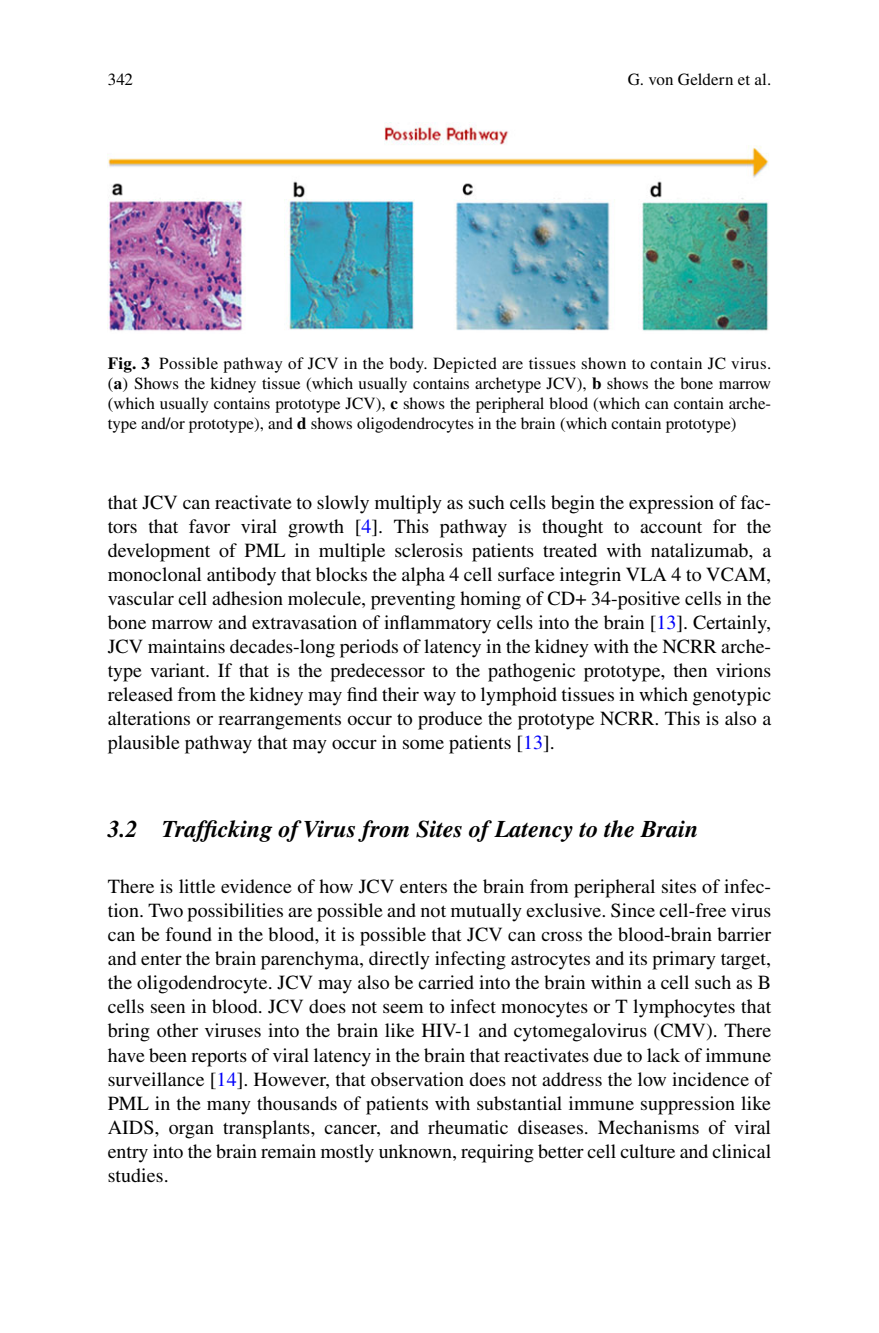
<style>
.page{position:relative;width:879px;height:1333px;background:#fff}
.page>*{position:absolute;margin:0;border:0;box-sizing:border-box;transform-origin:0 0}
.t1{font:italic 700 24px "Times";color:#000}
.t2{font:20px/24px "Times";color:#000;text-align:justify}
.t3{font:17px/20px "Times";color:#000;text-align:justify}
.s1{font-weight:700}
.s2{color:#0000fa}
</style>
<div class="page">
<img style="left:108px;top:122px;width:661px;height:209px">
<p class="t3" style="left:108px;top:71px;width:27px">342</p>
<p class="t3" style="left:628px;top:71px;width:145px">G. von Geldern et al.</p>
<p class="t3" style="left:108px;top:354px;width:665px"><span class="s1">Fig. 3</span> Possible pathway of JCV in the body. Depicted are tissues shown to contain JC virus. ( <span class="s1">a</span> ) Shows the kidney tissue (which usually contains archetype JCV), <span class="s1">b</span> shows the bone marrow (which usually contains prototype JCV), <span class="s1">c</span> shows the peripheral blood (which can contain arche&shy;type and/or prototype), and <span class="s1">d</span> shows oligodendrocytes in the brain (which contain prototype)</p>
<p class="t2" style="left:108px;top:492px;width:665px">that JCV can reactivate to slowly multiply as such cells begin the expression of fac&shy;tors that favor viral growth [ <span class="s2">4</span> ]. This pathway is thought to account for the development of PML in multiple sclerosis patients treated with natalizumab, a monoclonal antibody that blocks the alpha 4 cell surface integrin VLA 4 to VCAM, vascular cell adhesion molecule, preventing homing of CD+ 34-positive cells in the bone marrow and extravasation of inflammatory cells into the brain [ <span class="s2">13</span> ]. Certainly, JCV maintains decades-long periods of latency in the kidney with the NCRR arche&shy;type variant. If that is the predecessor to the pathogenic prototype, then virions released from the kidney may find their way to lymphoid tissues in which genotypic alterations or rearrangements occur to produce the prototype NCRR. This is also a plausible pathway that may occur in some patients [ <span class="s2">13</span> ].</p>
<p class="t1" style="left:108px;top:820px;width:592px">3.2 Trafficking of Virus from Sites of Latency to the Brain</p>
<p class="t2" style="left:108px;top:876px;width:665px">There is little evidence of how JCV enters the brain from peripheral sites of infec&shy;tion. Two possibilities are possible and not mutually exclusive. Since cell-free virus can be found in the blood, it is possible that JCV can cross the blood-brain barrier and enter the brain parenchyma, directly infecting astrocytes and its primary target, the oligodendrocyte. JCV may also be carried into the brain within a cell such as B cells seen in blood. JCV does not seem to infect monocytes or T lymphocytes that bring other viruses into the brain like HIV-1 and cytomegalovirus (CMV). There have been reports of viral latency in the brain that reactivates due to lack of immune surveillance [ <span class="s2">14</span> ]. However, that observation does not address the low incidence of PML in the many thousands of patients with substantial immune suppression like AIDS, organ transplants, cancer, and rheumatic diseases. Mechanisms of viral entry into the brain remain mostly unknown, requiring better cell culture and clinical studies.</p>
</div>
